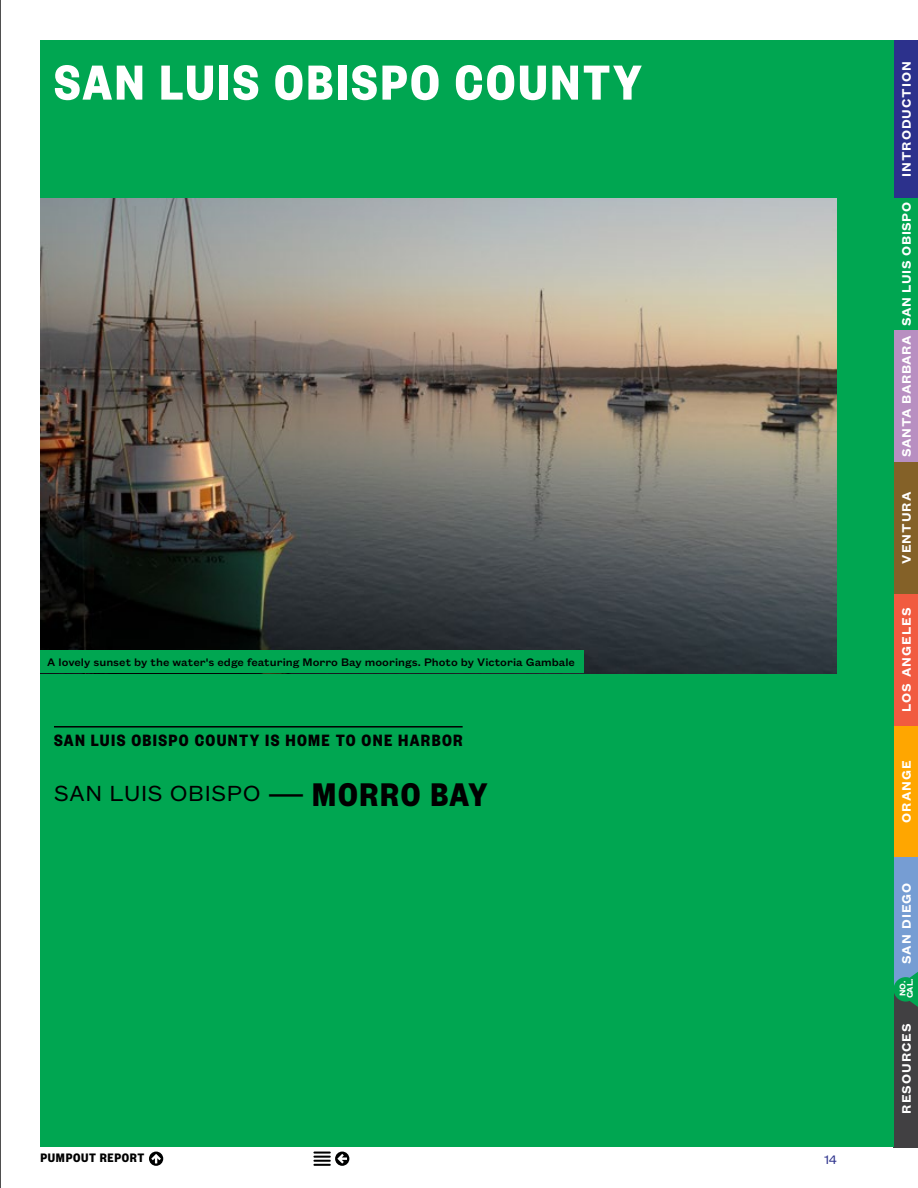
<style>
.page{position:relative;width:918px;height:1188px;background:#fff}
.page>*{position:absolute;margin:0;border:0;box-sizing:border-box;transform-origin:0 0}
.t1{font:700 54px "Founders Grotesk Cond";letter-spacing:.05em;color:#fff}
.t2{font:24px "Founders Grotesk Text";letter-spacing:.025em;color:#000}
.t3{font:700 18px "Founders Grotesk Cond";letter-spacing:.075em;color:#000}
.t4{font:600 13.5px "Founders Grotesk Text";letter-spacing:.075em;color:#fff}
.t5{font:600 13.5px "Founders Grotesk Text";letter-spacing:.04em;color:#fff}
.t6{font:700 13.5px "Founders Grotesk Cond";letter-spacing:.05em;color:#000}
.t7{font:13.5px "Founders Grotesk Text";color:#2c318c}
.t8{font:500 12px "Founders Grotesk Text";color:#000}
.t9{font:600 9px/7.5px "Founders Grotesk Text";color:#fff}
.s1{font-family:"Fedra Serif A Std";font-size:36px}
.s2{font-family:"Founders Grotesk Cond";font-weight:700;font-size:36px}
</style>
<div class="page">
<div style="left:894px;top:40px;width:24px;height:159px;background:#2c318c"></div>
<div style="left:894px;top:989px;width:24px;height:159px;background:#414042"></div>
<div style="left:894px;top:462px;width:24px;height:132px;background:#846128"></div>
<div style="left:894px;top:330px;width:24px;height:132px;background:#b88fc1"></div>
<div style="left:894px;top:198px;width:24px;height:132px;background:#00a651"></div>
<div style="left:894px;top:594px;width:24px;height:132px;background:#f15b40"></div>
<div style="left:894px;top:726px;width:24px;height:131px;background:#ffa600"></div>
<div style="left:894px;top:857px;width:24px;height:132px;background:#769dd3"></div>
<svg style="left:313px;top:1152px;width:36px;height:14px"></svg>
<svg style="left:894px;top:972px;width:24px;height:35px"></svg>
<svg style="left:149px;top:1152px;width:14px;height:14px"></svg>
<div style="left:40px;top:40px;width:854px;height:1108px;background:#00a651"></div>
<img style="left:40px;top:199px;width:797px;height:474px">
<hr style="left:54px;top:726px;width:409px;height:2px;background:#000">
<div style="left:40px;top:650px;width:544px;height:23px;background:#00a651"></div>
<hr style="left:0;top:0;width:1px;height:1188px;background:#000">
<h1 class="t1" style="left:54px;top:49px;width:589px">SAN LUIS OBISPO COUNTY</h1>
<p class="t8" style="left:47px;top:654px;width:529px">A lovely sunset by the water's edge featuring Morro Bay moorings. Photo by Victoria Gambale</p>
<h3 class="t3" style="left:54px;top:729px;width:410px">SAN LUIS OBISPO COUNTY IS HOME TO ONE HARBOR</h3>
<h2 class="t2" style="left:54px;top:778px;width:435px">SAN LUIS OBISPO <span class="s1">—</span> <span class="s2">MORRO BAY</span></h2>
<p class="t6" style="left:40px;top:1149px;width:105px">PUMPOUT REPORT</p>
<p class="t7" style="left:824px;top:1150px;width:14px">14</p>
<p class="t4" style="left:897px;top:177px;width:117px;rotate:-90deg">INTRODUCTION</p>
<p class="t5" style="left:897px;top:457px;width:256px;rotate:-90deg">SANTA BARBARA SAN LUIS OBISPO</p>
<p class="t4" style="left:897px;top:564px;width:74px;rotate:-90deg">VENTURA</p>
<p class="t4" style="left:897px;top:712px;width:106px;rotate:-90deg">LOS ANGELES</p>
<p class="t4" style="left:897px;top:823px;width:64px;rotate:-90deg">ORANGE</p>
<p class="t4" style="left:897px;top:964px;width:83px;rotate:-90deg">SAN DIEGO</p>
<p class="t9" style="left:898px;top:998px;width:22px;rotate:-90deg">NO.<br>CAL.</p>
<p class="t4" style="left:897px;top:1114px;width:92px;rotate:-90deg">RESOURCES</p>
</div>
